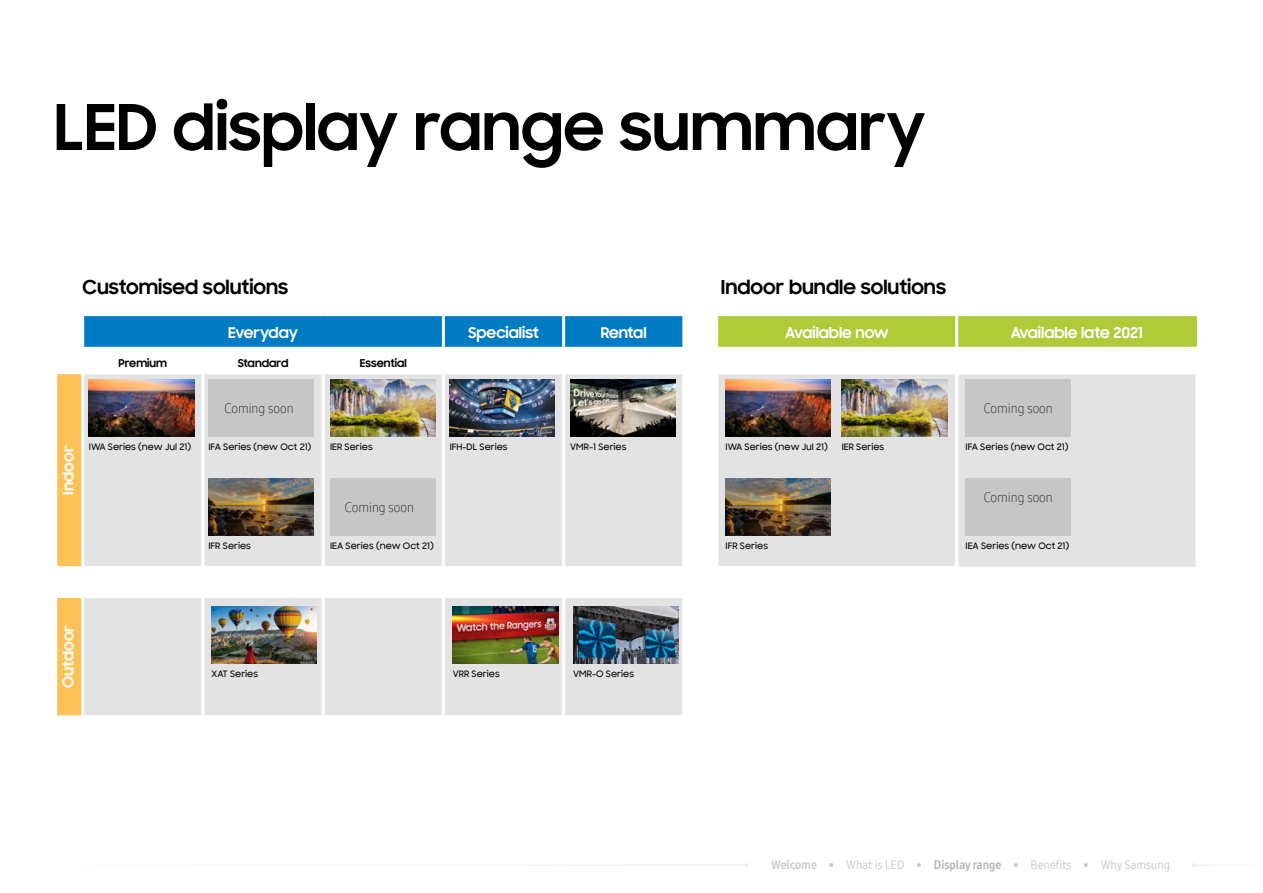
<style>
.page{position:relative;width:1263px;height:893px;background:#fff}
.page>*{position:absolute;margin:0;border:0;box-sizing:border-box;transform-origin:0 0}
.t1{font:700 63px "Samsung Sharp Sans";color:#000}
.t2{font:700 19.5px "Samsung Sharp Sans";color:#000}
.t3{font:700 15px "Samsung Sharp Sans";color:#fff}
.t4{font:13.35px "Samsung One 200 C";color:#000}
.t5{font:12px "Samsung One 400 C";color:#c6c6c6}
.t6{font:700 10.95px "Samsung Sharp Sans";color:#000}
.t7{font:500 9px "Samsung Sharp Sans";color:#000}
.s1{font-family:"Samsung One 700 C"}
.s2{font-family:"Samsung One 700 C";color:#b3b2b2}
</style>
<div class="page">
<hr style="left:1193px;top:864px;width:70px;height:2px;background:#c6c6c6">
<hr style="left:0;top:864px;width:746px;height:2px;background:#c6c6c6">
<svg style="left:744px;top:863px;width:4px;height:4px"></svg>
<div style="left:717px;top:315px;width:240px;height:33px;background:#afcb37"></div>
<div style="left:717px;top:373px;width:240px;height:195px;background:#e3e3e3"></div>
<hr style="left:715px;top:371px;width:122px;height:3px;background:#fff">
<hr style="left:715px;top:374px;width:3px;height:192px;background:#fff">
<hr style="left:837px;top:371px;width:122px;height:3px;background:#fff">
<hr style="left:715px;top:566px;width:122px;height:3px;background:#fff">
<hr style="left:837px;top:566px;width:122px;height:3px;background:#fff">
<hr style="left:715px;top:313px;width:122px;height:3px;background:#fff">
<hr style="left:715px;top:316px;width:3px;height:31px;background:#fff">
<hr style="left:837px;top:313px;width:122px;height:3px;background:#fff">
<hr style="left:715px;top:347px;width:122px;height:3px;background:#fff">
<hr style="left:837px;top:347px;width:122px;height:3px;background:#fff">
<img style="left:726px;top:380px;width:105px;height:57px">
<img style="left:726px;top:479px;width:105px;height:57px">
<img style="left:842px;top:380px;width:105px;height:57px">
<svg style="left:84px;top:316px;width:598px;height:31px;background:#037dc3"></svg>
<div style="left:56px;top:373px;width:27px;height:195px;background:#fcc157"></div>
<div style="left:84px;top:374px;width:598px;height:192px;background:#e3e3e3"></div>
<hr style="left:201px;top:374px;width:4px;height:192px;background:#f7f7f7">
<hr style="left:321px;top:374px;width:4px;height:192px;background:#fff">
<hr style="left:442px;top:374px;width:3px;height:192px;background:#fff">
<hr style="left:562px;top:374px;width:3px;height:192px;background:#fff">
<hr style="left:442px;top:316px;width:3px;height:31px;background:#fff">
<hr style="left:562px;top:316px;width:3px;height:31px;background:#fff">
<hr style="left:54px;top:371px;width:30px;height:3px;background:#fff">
<hr style="left:54px;top:374px;width:3px;height:192px;background:#fff">
<hr style="left:81px;top:374px;width:3px;height:192px;background:#fff">
<hr style="left:54px;top:566px;width:30px;height:3px;background:#fff">
<img style="left:89px;top:380px;width:105px;height:57px">
<div style="left:208px;top:380px;width:106px;height:57px;background:#c6c6c6"></div>
<img style="left:330px;top:380px;width:105px;height:57px">
<img style="left:450px;top:380px;width:105px;height:57px">
<img style="left:570px;top:380px;width:105px;height:57px">
<img style="left:208px;top:479px;width:106px;height:57px">
<div style="left:330px;top:479px;width:105px;height:57px;background:#c6c6c6"></div>
<div style="left:56px;top:596px;width:27px;height:121px;background:#fcc157"></div>
<div style="left:84px;top:598px;width:598px;height:117px;background:#e3e3e3"></div>
<hr style="left:201px;top:598px;width:4px;height:117px;background:#f8f8f8">
<hr style="left:321px;top:598px;width:4px;height:117px;background:#fff">
<hr style="left:442px;top:598px;width:3px;height:117px;background:#fff">
<hr style="left:562px;top:598px;width:3px;height:117px;background:#fff">
<hr style="left:54px;top:595px;width:30px;height:3px;background:#fff">
<hr style="left:54px;top:598px;width:3px;height:117px;background:#fff">
<hr style="left:81px;top:598px;width:3px;height:117px;background:#fff">
<hr style="left:54px;top:715px;width:30px;height:3px;background:#fff">
<img style="left:212px;top:607px;width:105px;height:57px">
<img style="left:453px;top:607px;width:105px;height:57px">
<img style="left:573px;top:607px;width:106px;height:57px">
<div style="left:957px;top:315px;width:240px;height:33px;background:#afcb37"></div>
<div style="left:957px;top:373px;width:240px;height:195px;background:#e3e3e3"></div>
<hr style="left:955px;top:371px;width:122px;height:3px;background:#fff">
<hr style="left:955px;top:374px;width:3px;height:193px;background:#fff">
<hr style="left:1077px;top:371px;width:122px;height:3px;background:#fff">
<svg style="left:1195px;top:374px;width:2px;height:193px"></svg>
<hr style="left:955px;top:567px;width:122px;height:3px;background:#fff">
<hr style="left:1077px;top:567px;width:122px;height:3px;background:#fff">
<hr style="left:955px;top:316px;width:3px;height:31px;background:#fff">
<hr style="left:955px;top:313px;width:122px;height:3px;background:#fff">
<hr style="left:1077px;top:313px;width:120px;height:3px;background:#fff">
<hr style="left:955px;top:347px;width:122px;height:3px;background:#fff">
<hr style="left:1077px;top:347px;width:120px;height:3px;background:#fff">
<div style="left:965px;top:380px;width:106px;height:57px;background:#c6c6c6"></div>
<div style="left:965px;top:479px;width:106px;height:57px;background:#c6c6c6"></div>
<h1 class="t1" style="left:54px;top:81px;width:873px">LED display range summary</h1>
<h2 class="t2" style="left:83px;top:273px;width:207px">Customised solutions</h2>
<h2 class="t2" style="left:721px;top:273px;width:227px">Indoor bundle solutions</h2>
<h3 class="t3" style="left:228px;top:321px;width:71px">Everyday</h3>
<h3 class="t3" style="left:468px;top:321px;width:72px">Specialist</h3>
<h3 class="t3" style="left:601px;top:321px;width:47px">Rental</h3>
<p class="t6" style="left:118px;top:355px;width:50px">Premium</p>
<p class="t6" style="left:238px;top:355px;width:52px">Standard</p>
<p class="t6" style="left:360px;top:355px;width:48px">Essential</p>
<h3 class="t3" style="left:785px;top:321px;width:105px">Available now</h3>
<h3 class="t3" style="left:1011px;top:321px;width:134px">Available late 2021</h3>
<h3 class="t4" style="left:224px;top:400px;width:71px">Coming soon</h3>
<h3 class="t4" style="left:984px;top:400px;width:71px">Coming soon</h3>
<h3 class="t3" style="left:57px;top:495px;width:50px;rotate:-90deg">Indoor</h3>
<p class="t7" style="left:89px;top:440px;width:104px">IWA Series (new Jul 21)</p>
<p class="t7" style="left:208px;top:440px;width:104px">IFA Series (new Oct 21)</p>
<p class="t7" style="left:330px;top:440px;width:44px">IER Series</p>
<p class="t7" style="left:450px;top:440px;width:60px">IFH-DL Series</p>
<p class="t7" style="left:570px;top:440px;width:58px">VMR-1 Series</p>
<h3 class="t4" style="left:345px;top:499px;width:71px">Coming soon</h3>
<p class="t7" style="left:726px;top:440px;width:104px">IWA Series (new Jul 21)</p>
<p class="t7" style="left:842px;top:440px;width:44px">IER Series</p>
<p class="t7" style="left:965px;top:440px;width:104px">IFA Series (new Oct 21)</p>
<h3 class="t4" style="left:984px;top:488px;width:71px">Coming soon</h3>
<p class="t7" style="left:209px;top:539px;width:44px">IFR Series</p>
<p class="t7" style="left:330px;top:539px;width:105px">IEA Series (new Oct 21)</p>
<p class="t7" style="left:726px;top:539px;width:44px">IFR Series</p>
<p class="t7" style="left:965px;top:539px;width:105px">IEA Series (new Oct 21)</p>
<h3 class="t3" style="left:57px;top:688px;width:64px;rotate:-90deg">Outdoor</h3>
<p class="t7" style="left:212px;top:667px;width:48px">XAT Series</p>
<p class="t7" style="left:453px;top:667px;width:49px">VRR Series</p>
<p class="t7" style="left:573px;top:667px;width:62px">VMR-O Series</p>
<h3 class="t5" style="left:771px;top:857px;width:401px"><span class="s1">Welcome</span> • What is LED • <span class="s2">Display range</span> • Benefits • Why Samsung</h3>
</div>
